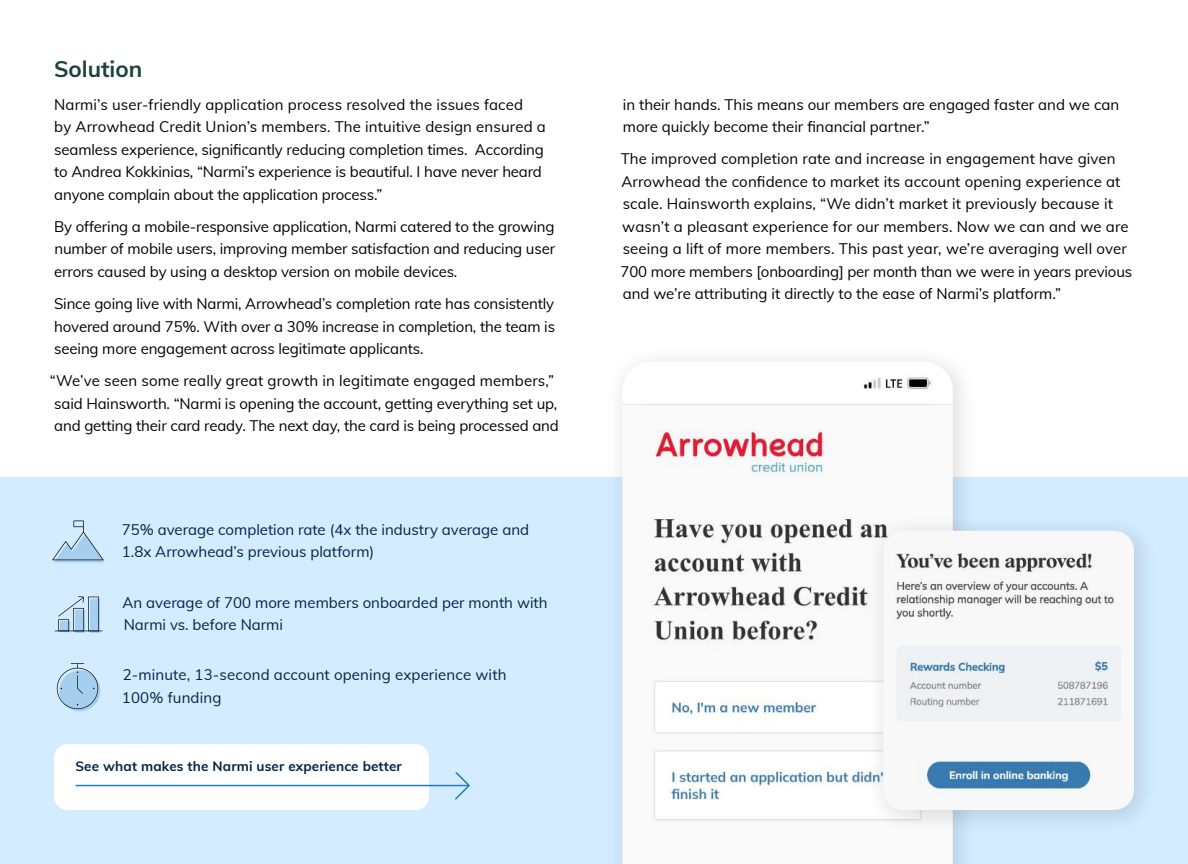
<style>
.page{position:relative;width:1188px;height:864px;background:#fff}
.page>*{position:absolute;margin:0;border:0;box-sizing:border-box;transform-origin:0 0}
.t1{font:700 22.5px "Mulish";color:#1a4338}
.t2{font:15px/22.5px "Mulish";color:#000}
.t3{font:15px/22.5px "Mulish";color:#002446}
.t4{font:700 13.5px "Mulish";letter-spacing:.01em;color:#002446}
</style>
<div class="page">
<div style="left:0;top:477px;width:1188px;height:387px;background:#d3ecff"></div>
<div style="left:54px;top:744px;width:375px;height:66px;background:#fff;border-radius:13px"></div>
<div style="left:604px;top:344px;width:375px;height:520px;background:#000;opacity:.12"></div>
<img style="left:622px;top:362px;width:331px;height:502px">
<div style="left:865px;top:513px;width:295px;height:323px;background:#000;opacity:.12"></div>
<img style="left:883px;top:531px;width:251px;height:279px">
<svg style="left:454px;top:772px;width:16px;height:28px"></svg>
<hr style="left:76px;top:785px;width:393px;height:1px;background:#227bc3">
<svg style="left:52px;top:521px;width:53px;height:42px"></svg>
<svg style="left:55px;top:596px;width:48px;height:36px"></svg>
<svg style="left:57px;top:663px;width:43px;height:48px"></svg>
<h1 class="t1" style="left:54px;top:60px;width:90px">Solution</h1>
<p class="t2" style="left:54px;top:92px;width:493px">Narmi’s user-friendly application process resolved the issues faced<br>by Arrowhead Credit Union’s members. The intuitive design ensured a seamless experience, signi昀椀cantly reducing completion times. According to Andrea Kokkinias, “Narmi’s experience is beautiful. I have never heard anyone complain about the application process.”</p>
<p class="t2" style="left:54px;top:215px;width:503px;text-align:justify">By offering a mobile-responsive application, Narmi catered to the growing number of mobile users, improving member satisfaction and reducing user errors caused by using a desktop version on mobile devices.</p>
<p class="t2" style="left:54px;top:292px;width:503px;text-align:justify">Since going live with Narmi, Arrowhead’s completion rate has consistently hovered around 75%. With over a 30% increase in completion, the team is seeing more engagement across legitimate applicants.</p>
<p class="t2" style="left:50px;top:369px;width:510px">“We’ve seen some really great growth in legitimate engaged members,” said Hainsworth. “Narmi is opening the account, getting everything set up, and getting their card ready. The next day, the card is being processed and</p>
<p class="t3" style="left:122px;top:517px;width:409px">75% average completion rate (4x the industry average and<br>1.8x Arrowhead’s previous platform)</p>
<p class="t3" style="left:123px;top:590px;width:427px">An average of 700 more members onboarded per month with<br>Narmi vs. before Narmi</p>
<p class="t3" style="left:122px;top:663px;width:386px">2-minute, 13-second account opening experience with<br>100% funding</p>
<p class="t4" style="left:75px;top:761px;width:328px">See what makes the Narmi user experience better</p>
<p class="t2" style="left:623px;top:94px;width:498px">in their hands. This means our members are engaged faster and we can more quickly become their 昀椀nancial partner.”</p>
<p class="t2" style="left:621px;top:147px;width:513px">The improved completion rate and increase in engagement have given Arrowhead the con昀椀dence to market its account opening experience at scale. Hainsworth explains, “We didn’t market it previously because it wasn’t a pleasant experience for our members. Now we can and we are seeing a lift of more members. This past year, we’re averaging well over 700 more members [onboarding] per month than we were in years previous and we’re attributing it directly to the ease of Narmi’s platform.”</p>
</div>
